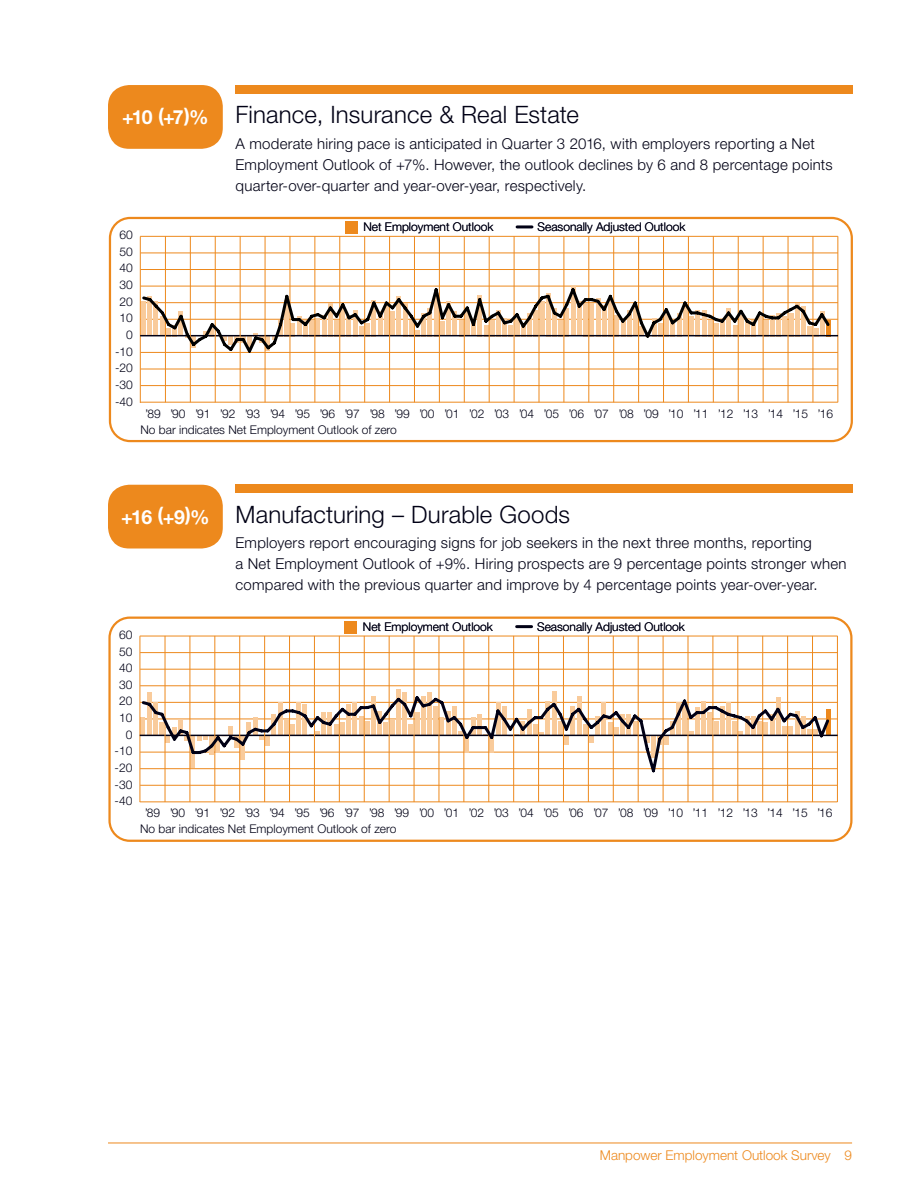
<style>
.page{position:relative;width:918px;height:1188px;background:#fff}
.page>*{position:absolute;margin:0;border:0;box-sizing:border-box;transform-origin:0 0}
.t1{font:300 24px "Helvetica Neue LT Std";letter-spacing:.005em;color:#000015}
.t2{font:700 19.5px "Helvetica Neue LT Std";color:#fff}
.t3{font:300 15px/21px "Helvetica Neue LT Std";letter-spacing:.015em;color:#000015}
.t4{font:300 13.5px "Helvetica Neue LT Std";color:#ed891d}
.t5{font:300 12px "Helvetica Neue LT Std";color:#000015}
</style>
<div class="page">
<hr style="left:108px;top:1143px;width:744px;height:1px;background:#ed891d">
<svg style="left:109px;top:217px;width:744px;height:225px"></svg>
<svg style="left:108px;top:617px;width:745px;height:225px"></svg>
<div style="left:236px;top:85px;width:617px;height:9px;background:#ed891d"></div>
<div style="left:236px;top:485px;width:617px;height:8px;background:#ed891d"></div>
<div style="left:108px;top:85px;width:115px;height:64px;background:#ed891d;border-radius:21px"></div>
<div style="left:108px;top:485px;width:115px;height:64px;background:#ed891d;border-radius:21px"></div>
<h2 class="t2" style="left:122px;top:105px;width:88px">+10 (+7)%</h2>
<p class="t5" style="left:119px;top:228px;width:15px">60</p>
<p class="t5" style="left:119px;top:244px;width:15px">50</p>
<p class="t5" style="left:119px;top:261px;width:15px">40</p>
<p class="t5" style="left:119px;top:278px;width:15px">30</p>
<p class="t5" style="left:119px;top:294px;width:15px">20</p>
<p class="t5" style="left:119px;top:311px;width:15px">10</p>
<p class="t5" style="left:126px;top:327px;width:8px">0</p>
<p class="t5" style="left:115px;top:344px;width:19px">-10</p>
<p class="t5" style="left:115px;top:361px;width:19px">-20</p>
<p class="t5" style="left:115px;top:377px;width:19px">-30</p>
<p class="t5" style="left:115px;top:394px;width:19px">-40</p>
<h1 class="t1" style="left:236px;top:100px;width:345px">Finance, Insurance &amp; Real Estate</h1>
<p class="t3" style="left:236px;top:133px;width:599px">A moderate hiring pace is anticipated in Quarter 3 2016, with employers reporting a Net<br>Employment Outlook of +7%. However, the outlook declines by 6 and 8 percentage points quarter-over-quarter and year-over-year, respectively.</p>
<p class="t5" style="left:363px;top:220px;width:132px">Net Employment Outlook</p>
<p class="t5" style="left:538px;top:219px;width:149px">Seasonally Adjusted Outlook</p>
<p class="t5" style="left:145px;top:406px;width:689px">’89 ’90 ’91 ’92 ’93 ’94 ’95 ’96 ’97 ’98 ’99 ’00 ’01 ’02 ’03 ’04 ’05 ’06 ’07 ’08 ’09 ’10 ’11 ’12 ’13 ’14 ’15 ’16</p>
<p class="t5" style="left:141px;top:422px;width:258px">No bar indicates Net Employment Outlook of zero</p>
<h2 class="t2" style="left:121px;top:505px;width:90px">+16 (+9)%</h2>
<p class="t5" style="left:119px;top:627px;width:15px">60</p>
<p class="t5" style="left:119px;top:644px;width:15px">50</p>
<p class="t5" style="left:119px;top:661px;width:15px">40</p>
<p class="t5" style="left:119px;top:677px;width:15px">30</p>
<p class="t5" style="left:119px;top:694px;width:15px">20</p>
<p class="t5" style="left:119px;top:710px;width:15px">10</p>
<p class="t5" style="left:126px;top:727px;width:8px">0</p>
<p class="t5" style="left:115px;top:744px;width:19px">-10</p>
<p class="t5" style="left:115px;top:760px;width:19px">-20</p>
<p class="t5" style="left:115px;top:777px;width:19px">-30</p>
<p class="t5" style="left:115px;top:794px;width:19px">-40</p>
<h1 class="t1" style="left:236px;top:500px;width:336px">Manufacturing – Durable Goods</h1>
<p class="t3" style="left:236px;top:532px;width:613px">Employers report encouraging signs for job seekers in the next three months, reporting<br>a Net Employment Outlook of +9%. Hiring prospects are 9 percentage points stronger when compared with the previous quarter and improve by 4 percentage points year-over-year.</p>
<p class="t5" style="left:363px;top:619px;width:132px">Net Employment Outlook</p>
<p class="t5" style="left:537px;top:619px;width:149px">Seasonally Adjusted Outlook</p>
<p class="t5" style="left:145px;top:806px;width:689px">’89 ’90 ’91 ’92 ’93 ’94 ’95 ’96 ’97 ’98 ’99 ’00 ’01 ’02 ’03 ’04 ’05 ’06 ’07 ’08 ’09 ’10 ’11 ’12 ’13 ’14 ’15 ’16</p>
<p class="t5" style="left:140px;top:822px;width:258px">No bar indicates Net Employment Outlook of zero</p>
<p class="t4" style="left:600px;top:1147px;width:254px">Manpower Employment Outlook Survey 9</p>
</div>
